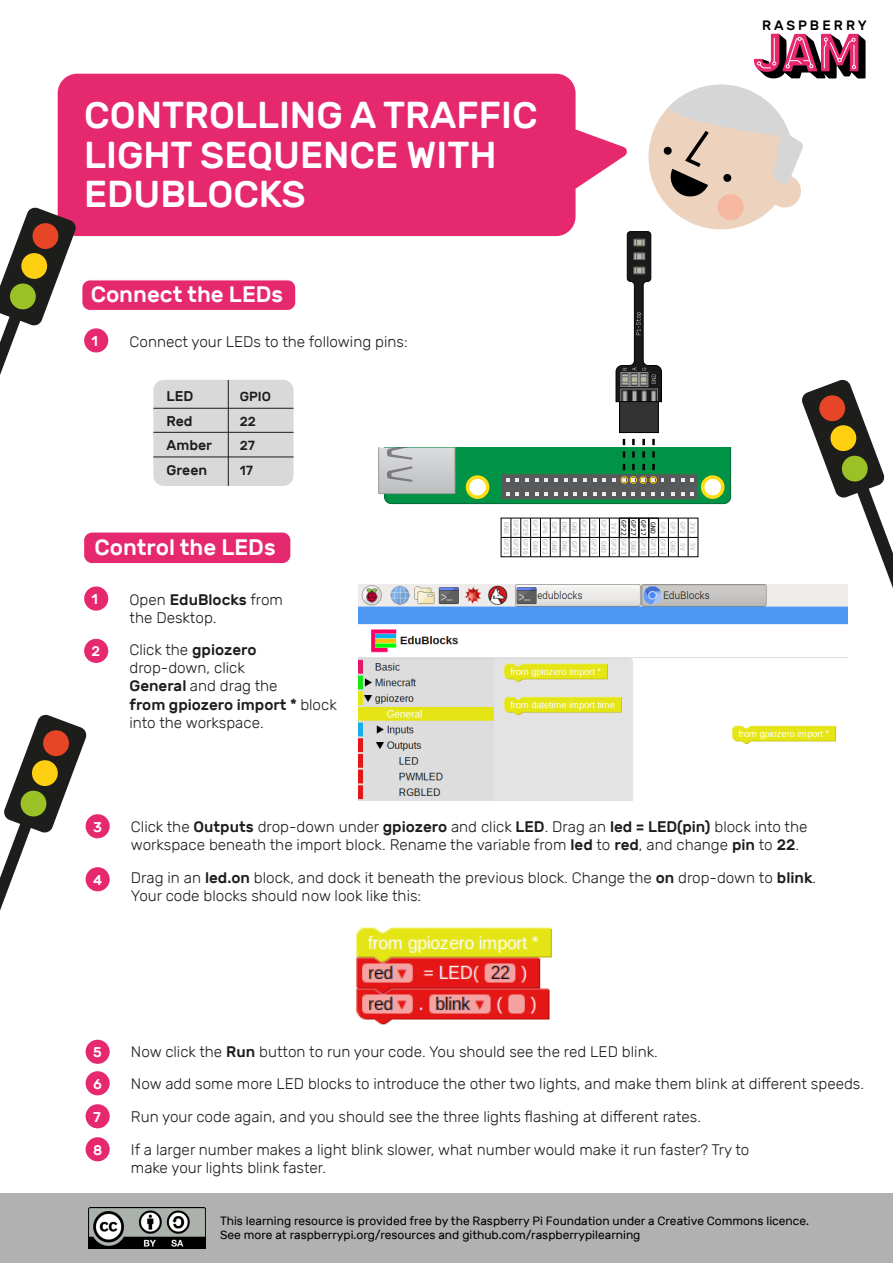
<style>
.page{position:relative;width:893px;height:1263px;background:#fff}
.page>*{position:absolute;margin:0;border:0;box-sizing:border-box;transform-origin:0 0}
.t1{font:500 37.35px/78.9px "Rubik";color:#fff}
.t2{font:500 22.35px "Rubik";color:#fff}
.t3{font:300 15.3px/18.3px "Rubik";color:#1d1e1c}
.t4{font:500 14.1px "Rubik";color:#1d1d1b}
.t5{font:500 14.1px "Rubik";color:#fff}
.t6{font:500 13.5px "Rubik";color:#010000}
.t7{font:500 13.2px "Rubik";color:#1d1d1b}
.t8{font:12px/14.4px "Rubik";color:#000}
.t9{font:6.3px/9.9px "Menlo";letter-spacing:.04em;color:#b3b3b3;text-align:center}
.t10{font:6.3px "Menlo";letter-spacing:.04em;color:#000}
.s1{font-weight:500}
</style>
<div class="page">
<div style="left:84px;top:328px;width:24px;height:24px;background:#e6296e;border-radius:12px"></div>
<div style="left:84px;top:586px;width:24px;height:25px;background:#e6296e;border-radius:12px"></div>
<div style="left:84px;top:639px;width:24px;height:24px;background:#e6296e;border-radius:12px"></div>
<div style="left:86px;top:814px;width:24px;height:24px;background:#e6296e;border-radius:50%"></div>
<div style="left:86px;top:867px;width:24px;height:24px;background:#e6296e;border-radius:50%"></div>
<div style="left:58px;top:74px;width:518px;height:162px;background:#e6296e;border-radius:19px"></div>
<div style="left:82px;top:280px;width:214px;height:30px;background:#e6296e;border-radius:8px"></div>
<div style="left:82px;top:280px;width:214px;height:31px;border:1px solid #fff;border-radius:8px"></div>
<div style="left:84px;top:533px;width:206px;height:30px;background:#e6296e;border-radius:8px"></div>
<div style="left:86px;top:1040px;width:24px;height:24px;background:#e6296e;border-radius:50%"></div>
<div style="left:86px;top:1071px;width:24px;height:24px;background:#e6296e;border-radius:50%"></div>
<div style="left:0;top:1193px;width:893px;height:70px;background:#b1b1b1"></div>
<img style="left:88px;top:1207px;width:117px;height:41px">
<svg style="left:0;top:207px;width:77px;height:168px"></svg>
<div style="left:153px;top:380px;width:141px;height:106px;background:#d9d9d9;border-radius:10px"></div>
<hr style="left:228px;top:380px;width:1px;height:106px;background:#1d1d1b">
<hr style="left:153px;top:408px;width:141px;height:1px;background:#1d1d1b">
<hr style="left:153px;top:432px;width:141px;height:1px;background:#1d1d1b">
<hr style="left:153px;top:456px;width:141px;height:1px;background:#1d1d1b">
<svg style="left:0;top:714px;width:87px;height:197px"></svg>
<img style="left:359px;top:584px;width:489px;height:217px">
<img style="left:356px;top:927px;width:196px;height:98px">
<svg style="left:378px;top:33px;width:515px;height:601px"></svg>
<div style="left:86px;top:1137px;width:24px;height:24px;background:#e6296e;border-radius:50%"></div>
<div style="left:86px;top:1104px;width:24px;height:24px;background:#e6296e;border-radius:50%"></div>
<h1 class="t1" style="left:84px;top:76px;width:455px">CONTROLLING A TRAFFIC<br>EDUBLOCKS</h1>
<h1 class="t1" style="left:84px;top:116px;width:414px">LIGHT SEQUENCE WITH</h1>
<h2 class="t2" style="left:91px;top:282px;width:194px">Connect the LEDs</h2>
<p class="t3" style="left:130px;top:333px;width:280px">Connect your LEDs to the following pins:</p>
<p class="t5" style="left:92px;top:333px;width:8px">1</p>
<p class="t4" style="left:167px;top:388px;width:28px">LED</p>
<p class="t7" style="left:240px;top:389px;width:33px">GPIO</p>
<p class="t4" style="left:167px;top:413px;width:28px">Red</p>
<p class="t7" style="left:240px;top:414px;width:18px">22</p>
<p class="t4" style="left:167px;top:437px;width:47px">Amber</p>
<p class="t7" style="left:240px;top:438px;width:17px">27</p>
<p class="t4" style="left:167px;top:462px;width:42px">Green</p>
<p class="t7" style="left:240px;top:463px;width:15px">17</p>
<h2 class="t2" style="left:94px;top:534px;width:183px">Control the LEDs</h2>
<p class="t3" style="left:130px;top:590px;width:155px">Open <span class="s1">EduBlocks</span> from the Desktop.</p>
<p class="t3" style="left:130px;top:640px;width:209px">Click the <span class="s1">gpiozero </span>drop-down, click<br><span class="s1">General</span> and drag the<br><span class="s1">from gpiozero import *</span> block into the workspace.</p>
<p class="t5" style="left:92px;top:591px;width:8px">1</p>
<p class="t5" style="left:92px;top:643px;width:10px">2</p>
<p class="t9" style="left:521px;top:520px;width:17px;rotate:90deg">GP26</p>
<p class="t9" style="left:531px;top:520px;width:17px;rotate:90deg">GP19</p>
<p class="t9" style="left:540px;top:520px;width:17px;rotate:90deg">GP13</p>
<p class="t9" style="left:589px;top:520px;width:17px;rotate:90deg">GP11</p>
<p class="t9" style="left:599px;top:520px;width:17px;rotate:90deg">GP09</p>
<p class="t9" style="left:609px;top:520px;width:17px;rotate:90deg">GP10</p>
<p class="t10" style="left:628px;top:520px;width:17px;rotate:90deg">GP22</p>
<p class="t10" style="left:638px;top:520px;width:17px;rotate:90deg">GP27</p>
<p class="t10" style="left:648px;top:520px;width:17px;rotate:90deg">GP17</p>
<p class="t9" style="left:511px;top:522px;width:13px;rotate:90deg">GND</p>
<p class="t9" style="left:550px;top:522px;width:13px;rotate:90deg">GP6</p>
<p class="t9" style="left:559px;top:522px;width:13px;rotate:90deg">GP5</p>
<p class="t9" style="left:569px;top:522px;width:13px;rotate:90deg">DNC</p>
<p class="t9" style="left:579px;top:522px;width:13px;rotate:90deg">GND</p>
<p class="t10" style="left:658px;top:522px;width:13px;rotate:90deg">GND</p>
<p class="t9" style="left:668px;top:522px;width:13px;rotate:90deg">GP4</p>
<p class="t9" style="left:678px;top:522px;width:13px;rotate:90deg">GP3</p>
<p class="t9" style="left:688px;top:522px;width:13px;rotate:90deg">GP2</p>
<p class="t9" style="left:697px;top:522px;width:13px;rotate:90deg">3V3</p>
<p class="t9" style="left:619px;top:522px;width:13px;rotate:90deg">3V3</p>
<p class="t9" style="left:511px;top:539px;width:17px;rotate:90deg">GP21</p>
<p class="t9" style="left:521px;top:539px;width:17px;rotate:90deg">GP20</p>
<p class="t9" style="left:531px;top:539px;width:17px;rotate:90deg">GP16</p>
<p class="t9" style="left:550px;top:539px;width:17px;rotate:90deg">GP12<br>GND</p>
<p class="t9" style="left:609px;top:539px;width:17px;rotate:90deg">GND<br>GP25</p>
<p class="t9" style="left:619px;top:539px;width:17px;rotate:90deg">GP24</p>
<p class="t9" style="left:628px;top:539px;width:17px;rotate:90deg">GP23</p>
<p class="t9" style="left:648px;top:539px;width:17px;rotate:90deg">GP18</p>
<p class="t9" style="left:658px;top:539px;width:17px;rotate:90deg">GP15</p>
<p class="t9" style="left:668px;top:539px;width:17px;rotate:90deg">GP14</p>
<p class="t9" style="left:559px;top:541px;width:13px;rotate:90deg">GND</p>
<p class="t9" style="left:569px;top:541px;width:13px;rotate:90deg">DNC</p>
<p class="t9" style="left:579px;top:541px;width:13px;rotate:90deg">GP7</p>
<p class="t9" style="left:589px;top:541px;width:13px;rotate:90deg">GP8</p>
<p class="t9" style="left:638px;top:541px;width:13px;rotate:90deg">GND</p>
<p class="t9" style="left:678px;top:541px;width:13px;rotate:90deg">GND</p>
<p class="t9" style="left:688px;top:543px;width:9px;rotate:90deg">5V</p>
<p class="t9" style="left:697px;top:543px;width:9px;rotate:90deg">5V</p>
<p class="t6" style="left:762px;top:17px;width:106px">R A S P B E R R Y</p>
<p class="t5" style="left:93px;top:819px;width:10px">3</p>
<p class="t5" style="left:93px;top:872px;width:11px">4</p>
<p class="t3" style="left:131px;top:817px;width:678px">Click the <span class="s1">Outputs</span> drop-down under <span class="s1">gpiozero</span> and click <span class="s1">LED</span>. Drag an <span class="s1">led = LED(pin)</span> block into the workspace beneath the import block. Rename the variable from <span class="s1">led</span> to <span class="s1">red</span>, and change <span class="s1">pin</span> to <span class="s1">22</span>.</p>
<p class="t3" style="left:131px;top:869px;width:687px">Drag in an <span class="s1">led.on</span> block, and dock it beneath the previous block. Change the <span class="s1">on</span> drop-down to <span class="s1">blink</span>.<br>Your code blocks should now look like this:</p>
<p class="t5" style="left:93px;top:1044px;width:10px">5</p>
<p class="t3" style="left:131px;top:1043px;width:528px">Now click the <span class="s1">Run</span> button to run your code. You should see the red LED blink.</p>
<p class="t5" style="left:93px;top:1076px;width:10px">6</p>
<p class="t3" style="left:131px;top:1074px;width:735px">Now add some more LED blocks to introduce the other two lights, and make them blink at different speeds.</p>
<p class="t5" style="left:93px;top:1109px;width:9px">7</p>
<p class="t3" style="left:131px;top:1107px;width:572px">Run your code again, and you should see the three lights flashing at different rates.</p>
<p class="t5" style="left:93px;top:1142px;width:11px">8</p>
<p class="t3" style="left:131px;top:1140px;width:620px">If a larger number makes a light blink slower, what number would make it run faster? Try to make your lights blink faster.</p>
<p class="t8" style="left:220px;top:1214px;width:590px">This learning resource is provided free by the Raspberry Pi Foundation under a Creative Commons licence.<br>See more at raspberrypi.org/resources and github.com/raspberrypilearning</p>
</div>
